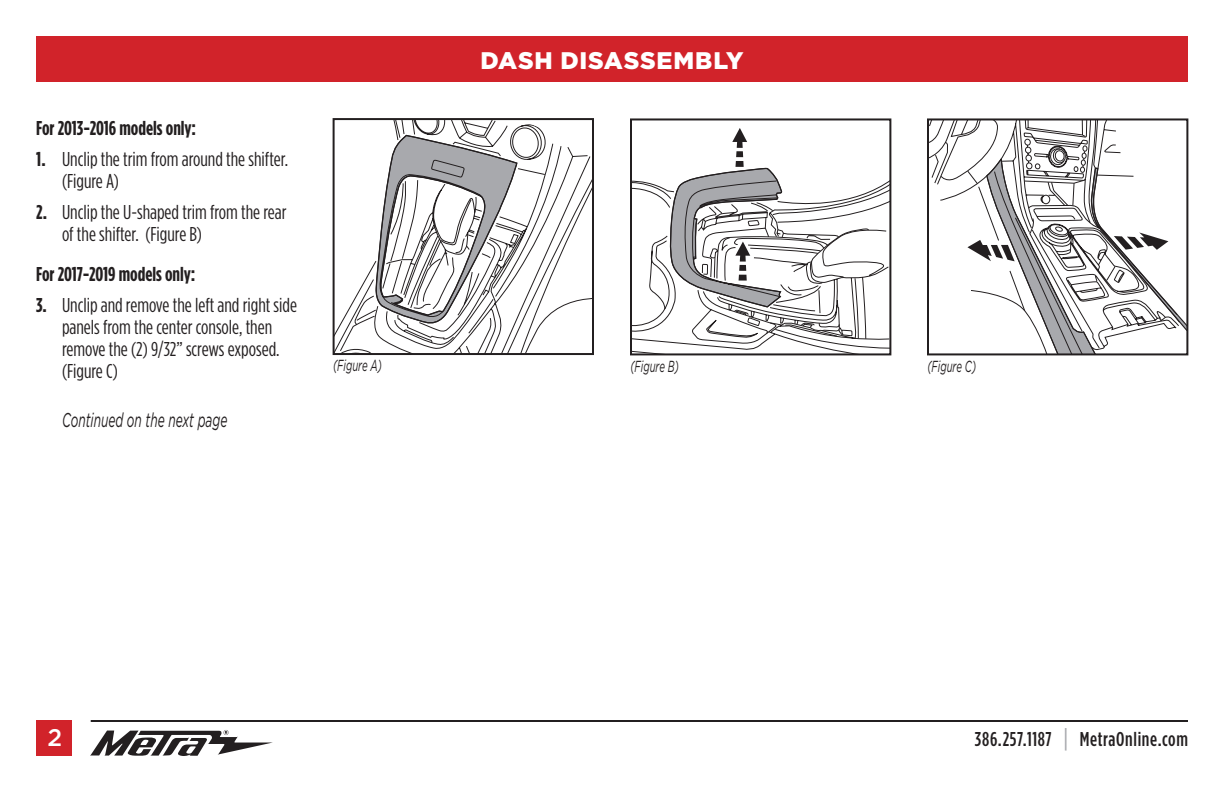
<style>
.page{position:relative;width:1224px;height:792px;background:#fff}
.page>*{position:absolute;margin:0;border:0;box-sizing:border-box;transform-origin:0 0}
.t1{font:900 24px "Gotham";letter-spacing:.03em;color:#fff}
.t2{font:500 24px "Gotham";color:#fff}
.t3{font:20px/22px "Gotham Condensed";color:#231f20}
.t4{font:700 20px "Gotham Condensed";color:#231f20}
.t5{font:500 20px "Gotham Condensed";letter-spacing:.03em;color:#231f20}
.t6{font:italic 20px "Gotham";color:#231f20;scale:.6 1}
.t7{font:italic 16px "Gotham";color:#231f20;scale:.6 1}
.s1{font-weight:700}
.s2{font-size:26px;color:#a8a9ad}
</style>
<div class="page">
<div style="left:36px;top:36px;width:1152px;height:45px;background:#d1232a"></div>
<svg style="left:90px;top:730px;width:183px;height:26px"></svg>
<div style="left:36px;top:720px;width:36px;height:36px;background:#d1232a"></div>
<hr style="left:91px;top:720px;width:1097px;height:2px;background:#231f20">
<svg style="left:633px;top:180px;width:36px;height:152px"></svg>
<div style="left:736px;top:151px;width:7px;height:6px;background:#231f20"></div>
<svg style="left:732px;top:128px;width:15px;height:20px"></svg>
<svg style="left:669px;top:161px;width:219px;height:188px"></svg>
<div style="left:630px;top:118px;width:261px;height:237px;border:2px solid #231f20"></div>
<svg style="left:336px;top:121px;width:255px;height:231px"></svg>
<div style="left:333px;top:118px;width:261px;height:237px;border:2px solid #231f20"></div>
<svg style="left:930px;top:121px;width:177px;height:80px"></svg>
<svg style="left:967px;top:127px;width:218px;height:225px"></svg>
<div style="left:927px;top:118px;width:261px;height:237px;border:2px solid #231f20"></div>
<p class="t4" style="left:36px;top:117px;width:162px">For 2013-2016 models only:</p>
<p class="t3" style="left:62px;top:148px;width:228px;text-indent:-26px"><span class="s1">1.</span> Unclip the trim from around the shifter. (Figure A)</p>
<p class="t3" style="left:62px;top:201px;width:226px;text-indent:-26px"><span class="s1">2.</span> Unclip the U-shaped trim from the rear of the shifter. (Figure B)</p>
<p class="t4" style="left:36px;top:263px;width:161px">For 2017-2019 models only:</p>
<p class="t3" style="left:62px;top:294px;width:236px;text-indent:-26px"><span class="s1">3.</span> Unclip and remove the left and right side panels from the center console, then remove the (2) 9/32” screws exposed. (Figure C)</p>
<p class="t6" style="left:62px;top:409px;width:277px">Continued on the next page</p>
<p class="t1" style="left:480px;top:46px;width:265px">DASH DISASSEMBLY</p>
<p class="t7" style="left:333px;top:357px;width:83px">(Figure A)</p>
<p class="t7" style="left:630px;top:357px;width:83px">(Figure B)</p>
<p class="t7" style="left:927px;top:357px;width:83px">(Figure C)</p>
<p class="t2" style="left:47px;top:724px;width:16px">2</p>
<p class="t5" style="left:975px;top:728px;width:215px">386.257.1187 <span class="s2">|</span> MetraOnline.com</p>
</div>
